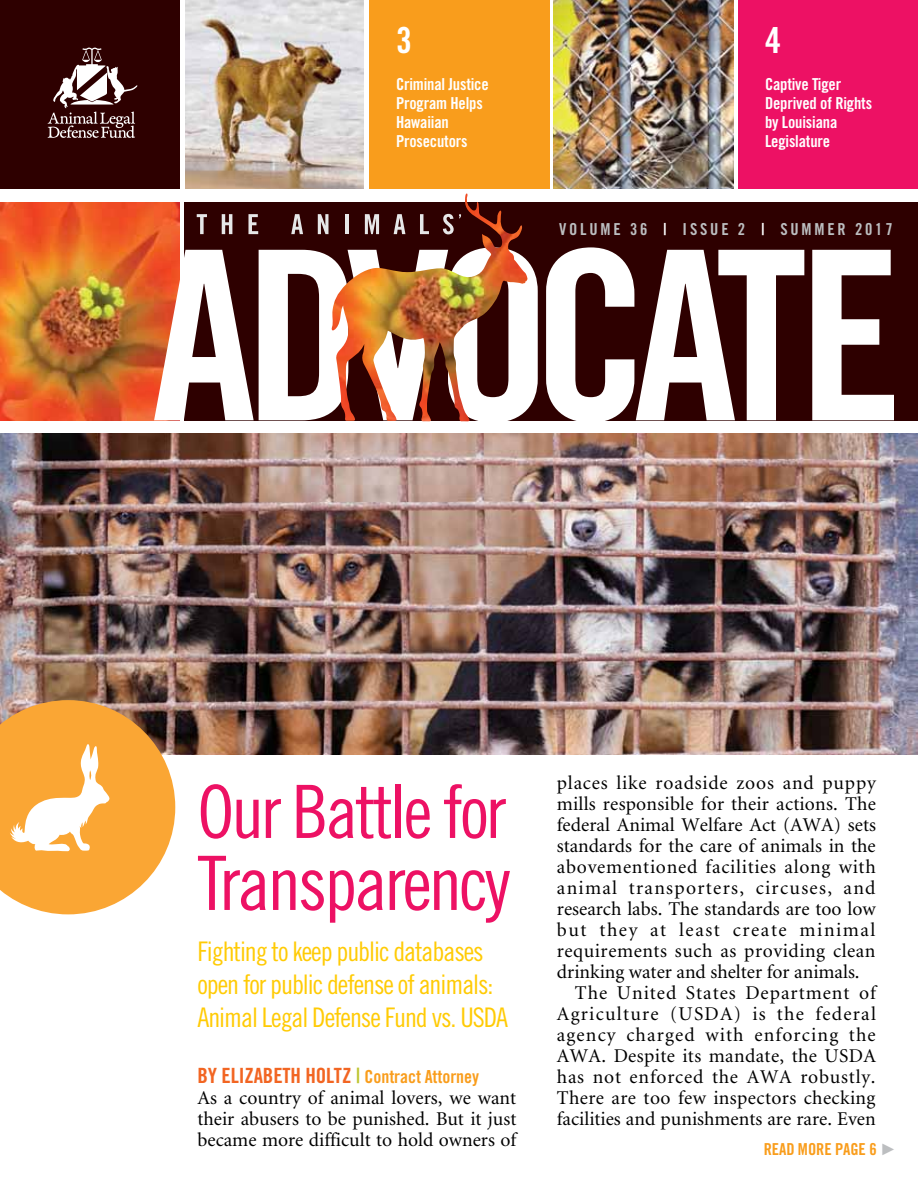
<style>
.page{position:relative;width:918px;height:1188px;background:#fff}
.page>*{position:absolute;margin:0;border:0;box-sizing:border-box;transform-origin:0 0}
.t1{font:75px "Trade Gothic LT Cond Eighteen";letter-spacing:-.04em;color:#ed1164}
.t2{font:73.5px "Trade Gothic LT Cond Eighteen";letter-spacing:-.04em;color:#ed1164}
.t3{font:36px "Trade Gothic LT Std Bd Cn 20";color:#fff}
.t4{font:27px/33px "Trade Gothic LT Cond Eighteen";letter-spacing:-.04em;color:#ffcb05}
.t5{font:21px "Trade Gothic LT Std Bd Cn 20";letter-spacing:-.005em;color:#f26522}
.t6{font:19.5px/21px "Minion";letter-spacing:.02em;color:#000;text-align:justify}
.t7{font:19.5px "Minion";color:#000}
.t8{font:19.5px "Minion";letter-spacing:.065em;color:#000}
.t9{font:19.5px "Minion";letter-spacing:.04em;color:#000}
.t10{font:19.5px "Minion";letter-spacing:.06em;color:#000}
.t11{font:19.5px "Minion";letter-spacing:.08em;color:#000}
.t12{font:19.5px "Minion";letter-spacing:.05em;color:#000}
.t13{font:18px "Trade Gothic LT Std Bd Cn 20";letter-spacing:-.005em;color:#f99d1c}
.t14{font:16.5px/18.8px "Trade Gothic LT Std Bd Cn 20";letter-spacing:-.01em;color:#fff}
.t15{font:16.5px "Trade Gothic LT Std Bd Cn 20";letter-spacing:.17em;color:#bcbec0}
.t16{font:16.5px "Trade Gothic LT Std Bd Cn 20";letter-spacing:-.005em;color:#f99d1c}
.s1{color:#fff}
.s2{font-size:21px;color:#f26522}
.s3{font-size:21px;color:#bec531}
.s4{font-family:"Arial";font-weight:700;color:#bcbec0}
</style>
<div class="page">
<div style="left:369px;top:0;width:177px;height:189px;background:#f99d1c"></div>
<div style="left:0;top:0;width:180px;height:189px;background:#2e0000"></div>
<svg style="left:48px;top:47px;width:90px;height:91px"></svg>
<img style="left:554px;top:0;width:180px;height:189px">
<img style="left:185px;top:0;width:179px;height:188px">
<img style="left:0;top:433px;width:918px;height:322px">
<div style="left:738px;top:0;width:180px;height:189px;background:#ed1164"></div>
<div style="left:184px;top:202px;width:734px;height:219px;background:#2e0000"></div>
<img style="left:0;top:202px;width:180px;height:218px">
<svg style="left:154px;top:247px;width:384px;height:175px"></svg>
<svg style="left:546px;top:247px;width:258px;height:174px"></svg>
<svg style="left:812px;top:250px;width:82px;height:170px"></svg>
<svg style="left:197px;top:214px;width:10px;height:20px"></svg>
<svg style="left:222px;top:214px;width:10px;height:20px"></svg>
<svg style="left:248px;top:214px;width:10px;height:20px"></svg>
<svg style="left:291px;top:214px;width:12px;height:20px"></svg>
<svg style="left:318px;top:214px;width:10px;height:20px"></svg>
<img style="left:331px;top:196px;width:197px;height:225px">
<svg style="left:0;top:700px;width:175px;height:214px"></svg>
<h3 class="t3" style="left:396px;top:18px;width:17px">3</h3>
<p class="t14" style="left:396px;top:75px;width:94px">Criminal Justice<br>Program Helps<br>Hawaiian<br>Prosecutors</p>
<h3 class="t3" style="left:765px;top:18px;width:17px">4</h3>
<p class="t14" style="left:765px;top:75px;width:109px">Captive Tiger<br>Deprived of Rights by Louisiana<br>Legislature</p>
<p class="t15" style="left:559px;top:219px;width:335px">VOLUME 36 <span class="s1">|</span> ISSUE 2 <span class="s1">|</span> SUMMER 2017</p>
<h2 class="t2" style="left:197px;top:768px;width:310px">Our Battle for</h2>
<h1 class="t1" style="left:197px;top:839px;width:314px">Transparency</h1>
<h3 class="t4" style="left:197px;top:935px;width:312px">Fighting to keep public databases open for public defense of animals:<br>Animal Legal Defense Fund vs. USDA</h3>
<p class="t5" style="left:197px;top:1063px;width:76px">By Eli zabeth</p>
<p class="t13" style="left:305px;top:1066px;width:175px"><span class="s2">Holtz</span> <span class="s3">|</span> Contract Attorney</p>
<p class="t6" style="left:197px;top:1088px;width:320px">As a country of animal lovers, we want their abusers to be punished. But it just became more difficult to hold owners of</p>
<p class="t9" style="left:557px;top:773px;width:320px">places like roadside zoos and puppy</p>
<p class="t6" style="left:557px;top:794px;width:321px">mills responsible for their actions. The</p>
<p class="t7" style="left:557px;top:815px;width:321px">federal Animal Welfare Act (AWA) sets</p>
<p class="t7" style="left:557px;top:836px;width:320px">standards for the care of animals in the</p>
<p class="t6" style="left:557px;top:857px;width:320px">abovementioned facilities along with</p>
<p class="t8" style="left:557px;top:878px;width:320px">animal transporters, circuses, and</p>
<p class="t7" style="left:557px;top:899px;width:320px">research labs. The standards are too low</p>
<p class="t11" style="left:557px;top:920px;width:320px">but they at least create minimal</p>
<p class="t6" style="left:557px;top:941px;width:320px">requirements such as providing clean</p>
<p class="t7" style="left:557px;top:962px;width:304px">drinking water and shelter for animals.</p>
<p class="t12" style="left:575px;top:983px;width:303px">The United States Department of</p>
<p class="t8" style="left:557px;top:1004px;width:321px">Agriculture (USDA) is the federal</p>
<p class="t10" style="left:557px;top:1025px;width:320px">agency charged with enforcing the</p>
<p class="t6" style="left:557px;top:1046px;width:321px">AWA. Despite its mandate, the USDA</p>
<p class="t9" style="left:557px;top:1067px;width:320px">has not enforced the AWA robustly.</p>
<p class="t6" style="left:557px;top:1088px;width:320px">There are too few inspectors checking</p>
<p class="t7" style="left:557px;top:1109px;width:320px">facilities and punishments are rare. Even</p>
<p class="t16" style="left:764px;top:1139px;width:134px">READ MORE PAGE 6 <span class="s4">►</span></p>
</div>
